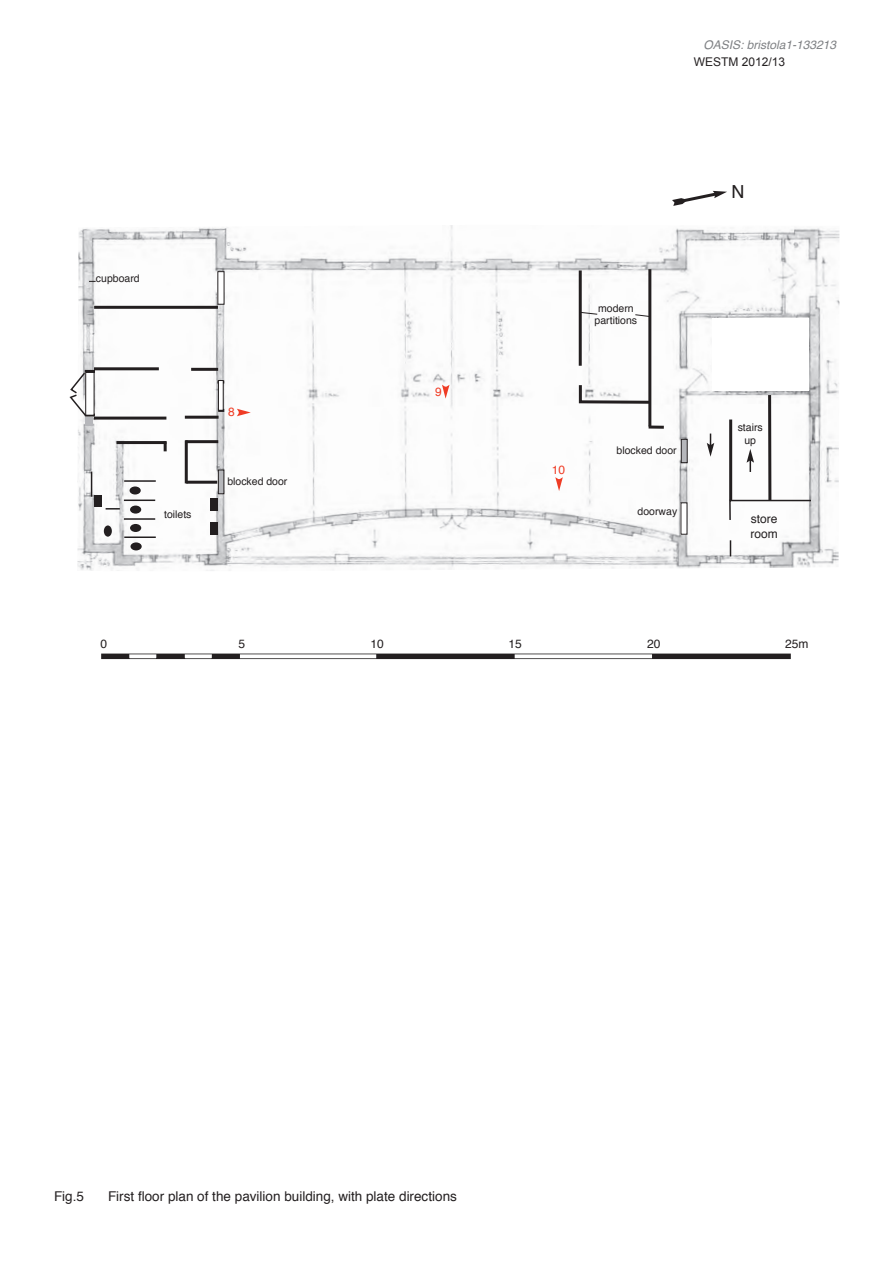
<style>
.page{position:relative;width:893px;height:1263px;background:#fff}
.page>*{position:absolute;margin:0;border:0;box-sizing:border-box;transform-origin:0 0}
.t1{font:18px "Helvetica";color:#231f20}
.t2{font:13.5px "Helvetica";color:#231f20}
.t3{font:italic 12px "Helvetica";color:#808285}
.t4{font:12px/14.4px "Helvetica";color:#231f20}
.t5{font:12px "Arial";color:#231f20}
.t6{font:12px "Helvetica";color:#ef3c25}
.t7{font:10.5px/12.6px "Helvetica";color:#231f20;text-align:center}
</style>
<div class="page">
<img style="left:77px;top:225px;width:762px;height:346px">
<hr style="left:579px;top:270px;width:3px;height:96px;background:#231f20">
<svg style="left:577px;top:382px;width:75px;height:23px"></svg>
<hr style="left:648px;top:269px;width:3px;height:157px;background:#231f20">
<hr style="left:648px;top:426px;width:16px;height:3px;background:#231f20">
<hr style="left:94px;top:306px;width:124px;height:3px;background:#231f20">
<hr style="left:94px;top:367px;width:65px;height:3px;background:#231f20">
<hr style="left:191px;top:368px;width:27px;height:3px;background:#231f20">
<hr style="left:94px;top:417px;width:72px;height:3px;background:#231f20">
<hr style="left:117px;top:441px;width:49px;height:3px;background:#231f20">
<hr style="left:124px;top:480px;width:32px;height:2px;background:#231f20">
<hr style="left:185px;top:416px;width:34px;height:3px;background:#231f20">
<hr style="left:186px;top:481px;width:31px;height:3px;background:#231f20">
<hr style="left:124px;top:500px;width:31px;height:1px;background:#231f20">
<hr style="left:124px;top:518px;width:31px;height:2px;background:#231f20">
<hr style="left:124px;top:537px;width:32px;height:1px;background:#231f20">
<svg style="left:106px;top:508px;width:14px;height:2px"></svg>
<hr style="left:185px;top:440px;width:3px;height:43px;background:#231f20">
<svg style="left:164px;top:441px;width:3px;height:10px"></svg>
<div style="left:210px;top:498px;width:8px;height:13px;background:#231f20"></div>
<div style="left:94px;top:496px;width:7px;height:11px;background:#231f20"></div>
<div style="left:210px;top:523px;width:8px;height:12px;background:#231f20"></div>
<div style="left:130px;top:506px;width:11px;height:8px;background:#231f20;border-radius:50%"></div>
<div style="left:130px;top:487px;width:11px;height:8px;background:#231f20;border-radius:50%"></div>
<div style="left:130px;top:524px;width:11px;height:8px;background:#231f20;border-radius:50%"></div>
<div style="left:130px;top:542px;width:12px;height:8px;background:#231f20;border-radius:50%"></div>
<div style="left:104px;top:525px;width:8px;height:12px;background:#231f20;border-radius:50%"></div>
<div style="left:681px;top:439px;width:6px;height:24px;background:#b6b7bb"></div>
<div style="left:681px;top:439px;width:6px;height:24px;border:1px solid #231f20"></div>
<div style="left:681px;top:503px;width:6px;height:31px;background:#fff"></div>
<svg style="left:728px;top:499px;width:84px;height:22px"></svg>
<hr style="left:768px;top:395px;width:3px;height:105px;background:#231f20">
<hr style="left:729px;top:420px;width:3px;height:80px;background:#231f20">
<svg style="left:746px;top:449px;width:8px;height:23px"></svg>
<svg style="left:707px;top:434px;width:7px;height:23px"></svg>
<svg style="left:91px;top:472px;width:1px;height:25px"></svg>
<div style="left:218px;top:381px;width:5px;height:29px;background:#fff"></div>
<div style="left:218px;top:380px;width:6px;height:31px;border:1px solid #231f20"></div>
<div style="left:218px;top:272px;width:6px;height:32px;background:#fff"></div>
<div style="left:218px;top:470px;width:6px;height:24px;background:#b6b7bb"></div>
<div style="left:218px;top:470px;width:6px;height:24px;border:1px solid #231f20"></div>
<div style="left:86px;top:417px;width:7px;height:9px;background:#b6b7bb"></div>
<svg style="left:69px;top:370px;width:26px;height:48px"></svg>
<svg style="left:730px;top:540px;width:1px;height:16px"></svg>
<svg style="left:581px;top:311px;width:17px;height:4px"></svg>
<svg style="left:634px;top:314px;width:18px;height:3px"></svg>
<svg style="left:672px;top:190px;width:55px;height:16px"></svg>
<img style="left:101px;top:653px;width:690px;height:7px">
<hr style="left:185px;top:440px;width:33px;height:3px;background:#231f20">
<div style="left:712px;top:318px;width:97px;height:73px;background:#fff"></div>
<svg style="left:237px;top:409px;width:14px;height:7px"></svg>
<svg style="left:442px;top:385px;width:7px;height:14px"></svg>
<svg style="left:555px;top:477px;width:8px;height:14px"></svg>
<p class="t3" style="left:703px;top:40px;width:134px">OASIS: bristola1-133213</p>
<p class="t5" style="left:694px;top:55px;width:93px">WESTM 2012/13</p>
<p class="t7" style="left:96px;top:273px;width:45px">cupboard</p>
<p class="t7" style="left:164px;top:509px;width:29px">toilets</p>
<p class="t6" style="left:228px;top:407px;width:8px">8</p>
<p class="t7" style="left:227px;top:476px;width:62px">blocked door</p>
<p class="t6" style="left:435px;top:387px;width:8px">9</p>
<p class="t7" style="left:595px;top:303px;width:44px">modern partitions</p>
<p class="t6" style="left:552px;top:464px;width:15px">10</p>
<p class="t7" style="left:616px;top:445px;width:62px">blocked door</p>
<p class="t7" style="left:638px;top:506px;width:41px">doorway</p>
<h1 class="t1" style="left:732px;top:184px;width:14px">N</h1>
<p class="t7" style="left:738px;top:422px;width:27px">stairs up</p>
<p class="t4" style="left:750px;top:513px;width:29px">store room</p>
<p class="t4" style="left:100px;top:638px;width:8px">0</p>
<p class="t4" style="left:238px;top:638px;width:8px">5</p>
<p class="t4" style="left:370px;top:638px;width:15px">10</p>
<p class="t4" style="left:508px;top:638px;width:15px">15</p>
<p class="t4" style="left:647px;top:638px;width:15px">20</p>
<p class="t4" style="left:785px;top:638px;width:25px">25m</p>
<p class="t2" style="left:54px;top:1190px;width:32px">Fig.5</p>
<p class="t2" style="left:108px;top:1190px;width:350px">First floor plan of the pavilion building, with plate directions</p>
</div>
